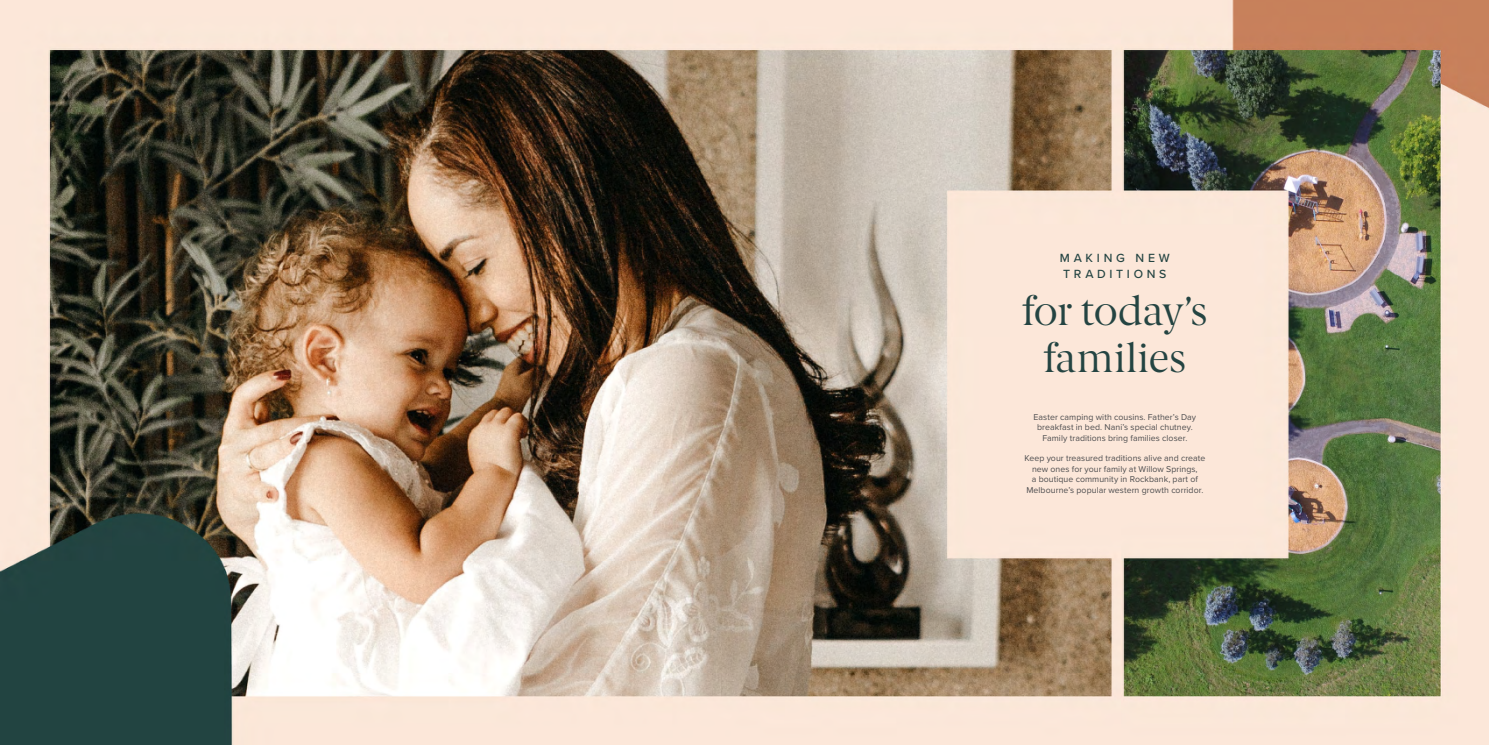
<style>
.page{position:relative;width:1489px;height:745px;background:#fff}
.page>*{position:absolute;margin:0;border:0;box-sizing:border-box;transform-origin:0 0}
.t1{font:40.25px/47.2px "Berlingske Serif";letter-spacing:-.005em;color:#244442;text-align:center}
.t2{font:500 12.25px/15.8px "Proxima Nova";letter-spacing:.305em;color:#244442}
.t3{font:8.75px/10.5px "Proxima Nova";letter-spacing:.005em;color:#4d4d4f;text-align:center}
</style>
<div class="page">
<img style="left:0;top:0;width:1488px;height:744px">
<h2 class="t2" style="left:1059px;top:249px;width:111px">MAKING NEW<br>TRADITIONS</h2>
<h1 class="t1" style="left:1022px;top:287px;width:187px">for today’s families</h1>
<p class="t3" style="left:1033px;top:411px;width:164px">Easter camping with cousins. Father’s Day breakfast in bed. Nani’s special chutney.<br>Family traditions bring families closer.</p>
<p class="t3" style="left:1024px;top:452px;width:182px">Keep your treasured traditions alive and create new ones for your family at Willow Springs,<br>a boutique community in Rockbank, part of Melbourne’s popular western growth corridor.</p>
</div>
